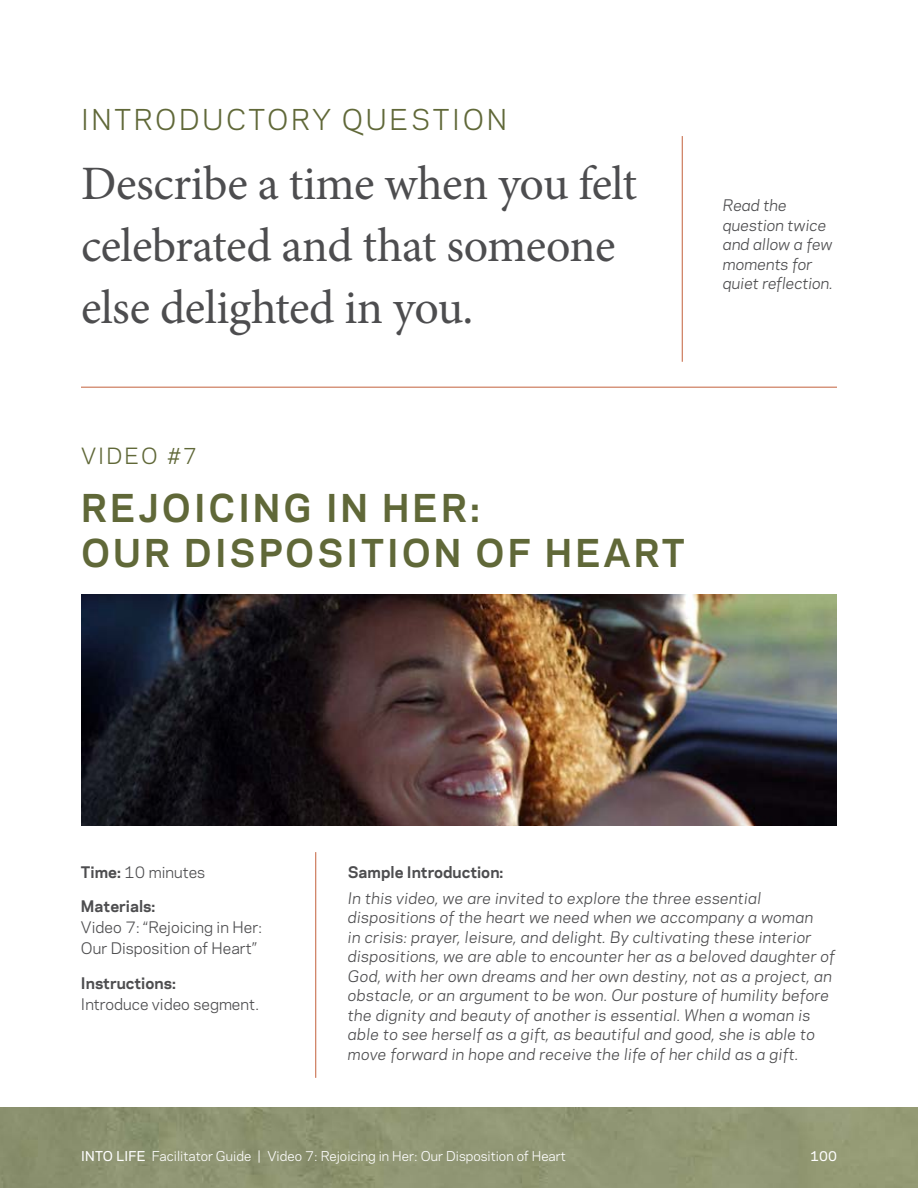
<style>
.page{position:relative;width:918px;height:1188px;background:#fff}
.page>*{position:absolute;margin:0;border:0;box-sizing:border-box;transform-origin:0 0}
.t1{font:48px/61.8px "Minion Pro";letter-spacing:-.015em;color:#4d4d4f}
.t2{font:700 36px/45px "Galaxie Polaris";letter-spacing:.085em;color:#606838}
.t3{font:27px "Galaxie Polaris";letter-spacing:.1em;color:#606838}
.t4{font:21px "Galaxie Polaris";letter-spacing:.1em;color:#606838}
.t5{font:italic 15px/19.5px "Galaxie Polaris";letter-spacing:.015em;color:#4d4d4f}
.t6{font:15px/21px "Galaxie Polaris";color:#4d4d4f}
.t7{font:700 15px "Galaxie Polaris";color:#4d4d4f}
.t8{font:12.75px "Galaxie Polaris";color:#fff}
.t9{font:500 12.75px "Galaxie Polaris";color:#fff}
.s1{font-weight:700}
.s2{font-weight:500}
</style>
<div class="page">
<hr style="left:682px;top:136px;width:1px;height:226px;background:#c3613c">
<img style="left:81px;top:594px;width:756px;height:231px">
<hr style="left:81px;top:387px;width:756px;height:1px;background:#c3613c">
<hr style="left:315px;top:852px;width:1px;height:226px;background:#c3613c">
<img style="left:0;top:1107px;width:918px;height:81px">
<h3 class="t3" style="left:81px;top:99px;width:428px">INTRODUCTORY QUESTION</h3>
<h1 class="t1" style="left:81px;top:153px;width:558px">Describe a time when you felt celebrated and that someone else delighted in you.</h1>
<p class="t5" style="left:723px;top:195px;width:111px">Read the question twice and allow a few moments for quiet reflection.</p>
<h3 class="t4" style="left:81px;top:440px;width:117px">VIDEO #7</h3>
<h2 class="t2" style="left:81px;top:483px;width:605px">REJOICING IN HER:<br>OUR DISPOSITION OF HEART</h2>
<p class="t6" style="left:81px;top:861px;width:126px"><span class="s1">Time:</span> 10 minutes</p>
<p class="t7" style="left:81px;top:895px;width:76px">Materials:</p>
<p class="t6" style="left:81px;top:916px;width:183px">Video 7: “Rejoicing in Her:<br>Our Disposition of Heart”</p>
<p class="t7" style="left:81px;top:972px;width:96px">Instructions:</p>
<p class="t6" style="left:81px;top:993px;width:180px">Introduce video segment.</p>
<p class="t7" style="left:348px;top:861px;width:157px">Sample Introduction:</p>
<p class="t5" style="left:348px;top:888px;width:488px">In this video, we are invited to explore the three essential dispositions of the heart we need when we accompany a woman<br>in crisis: prayer, leisure, and delight. By cultivating these interior dispositions, we are able to encounter her as a beloved daughter of God, with her own dreams and her own destiny, not as a project, an obstacle, or an argument to be won. Our posture of humility before the dignity and beauty of another is essential. When a woman is able to see herself as a gift, as beautiful and good, she is able to move forward in hope and receive the life of her child as a gift.</p>
<p class="t8" style="left:81px;top:1147px;width:486px"><span class="s2">INTO LIFE</span> Facilitator Guide | Video 7: Rejoicing in Her: Our Disposition of Heart</p>
<p class="t9" style="left:810px;top:1147px;width:28px">100</p>
</div>
